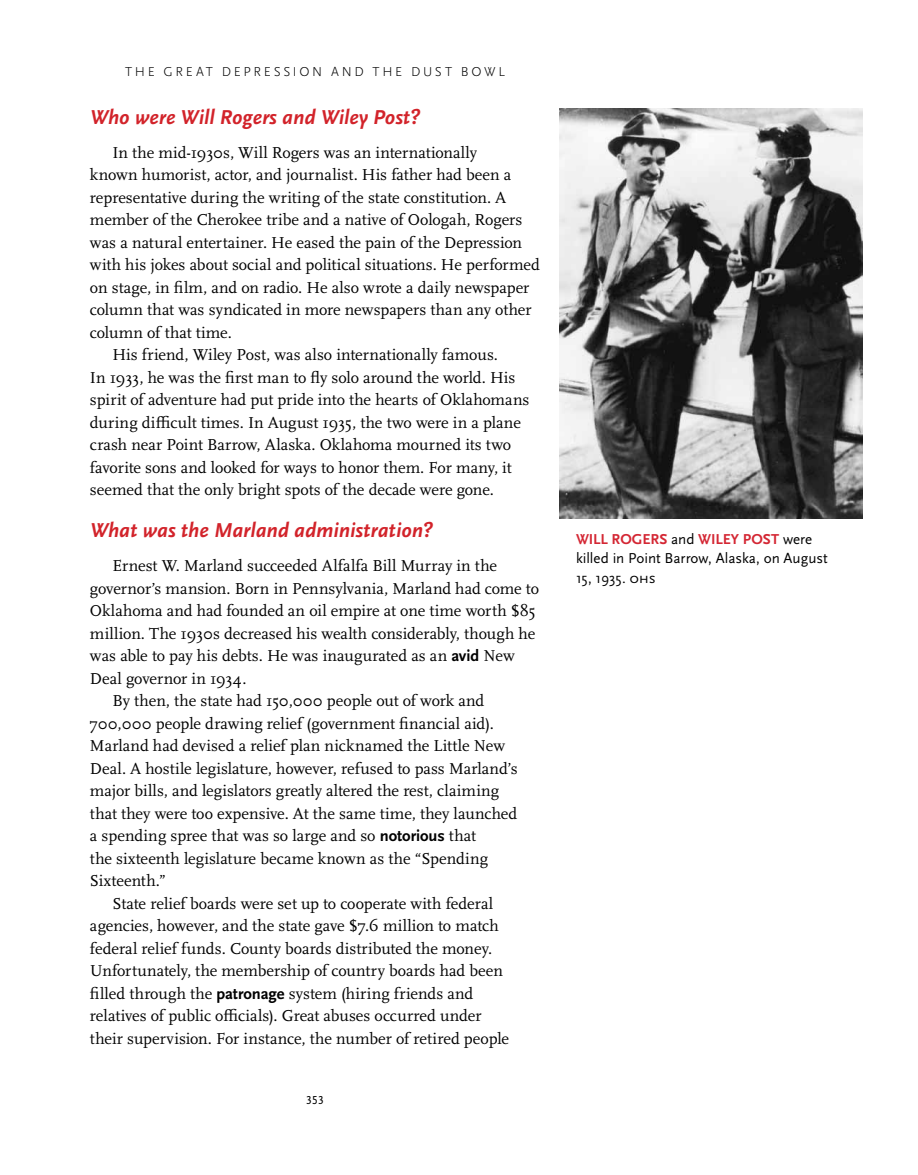
<style>
.page{position:relative;width:918px;height:1175px;background:#fff}
.page>*{position:absolute;margin:0;border:0;box-sizing:border-box;transform-origin:0 0}
.t1{font:italic 700 21px "Scala Sans OT";color:#d2232a}
.t2{font:16.5px "Scala OT";color:#000}
.t3{font:15px/19.5px "Scala Sans OT";color:#000}
.t4{font:700 15px "Scala Sans OT";letter-spacing:-.005em;color:#d42734}
.t5{font:300 13.5px "Scala Sans OT";letter-spacing:.195em;color:#000}
.t6{font:12px "Scala Sans OT";color:#000}
.s1{font-family:"Scala Sans OT";font-weight:700}
.s2{font-weight:400;color:#000}
</style>
<div class="page">
<img style="left:559px;top:108px;width:304px;height:410px">
<p class="t5" style="left:125px;top:64px;width:381px">THE GREAT DEPRESSION AND THE DUST BOWL</p>
<p class="t1" style="left:90px;top:105px;width:332px">Who were Will Rogers and Wiley Post?</p>
<p class="t2" style="left:112px;top:143px;width:366px">In the mid-1930s, Will Rogers was an internationally</p>
<p class="t2" style="left:90px;top:166px;width:423px">known humorist, actor, and journalist. His father had been a</p>
<p class="t2" style="left:90px;top:188px;width:418px">representative during the writing of the state constitution. A</p>
<p class="t2" style="left:90px;top:211px;width:434px">member of the Cherokee tribe and a native of Oologah, Rogers</p>
<p class="t2" style="left:90px;top:233px;width:434px">was a natural entertainer. He eased the pain of the Depression</p>
<p class="t2" style="left:90px;top:256px;width:451px">with his jokes about social and political situations. He performed</p>
<p class="t2" style="left:90px;top:278px;width:441px">on stage, in film, and on radio. He also wrote a daily newspaper</p>
<p class="t2" style="left:90px;top:301px;width:443px">column that was syndicated in more newspapers than any other</p>
<p class="t2" style="left:90px;top:323px;width:143px">column of that time.</p>
<p class="t2" style="left:112px;top:346px;width:387px">His friend, Wiley Post, was also internationally famous.</p>
<p class="t2" style="left:90px;top:368px;width:427px">In 1933, he was the first man to fly solo around the world. His</p>
<p class="t2" style="left:90px;top:391px;width:441px">spirit of adventure had put pride into the hearts of Oklahomans</p>
<p class="t2" style="left:90px;top:413px;width:432px">during difficult times. In August 1935, the two were in a plane</p>
<p class="t2" style="left:90px;top:436px;width:423px">crash near Point Barrow, Alaska. Oklahoma mourned its two</p>
<p class="t2" style="left:90px;top:458px;width:423px">favorite sons and looked for ways to honor them. For many, it</p>
<p class="t2" style="left:90px;top:481px;width:406px">seemed that the only bright spots of the decade were gone.</p>
<p class="t1" style="left:90px;top:518px;width:345px">What was the Marland administration?</p>
<p class="t2" style="left:112px;top:557px;width:386px">Ernest W. Marland succeeded Alfalfa Bill Murray in the</p>
<p class="t2" style="left:90px;top:579px;width:451px">governor’s mansion. Born in Pennsylvania, Marland had come to</p>
<p class="t2" style="left:90px;top:602px;width:447px">Oklahoma and had founded an oil empire at one time worth $85</p>
<p class="t2" style="left:90px;top:624px;width:447px">million. The 1930s decreased his wealth considerably, though he</p>
<p class="t2" style="left:90px;top:647px;width:426px">was able to pay his debts. He was inaugurated as an <span class="s1">avid</span> New</p>
<p class="t2" style="left:90px;top:669px;width:158px">Deal governor in 1934.</p>
<p class="t2" style="left:112px;top:692px;width:373px">By then, the state had 150,000 people out of work and</p>
<p class="t2" style="left:90px;top:714px;width:405px">700,000 people drawing relief (government financial aid).</p>
<p class="t2" style="left:90px;top:737px;width:417px">Marland had devised a relief plan nicknamed the Little New</p>
<p class="t2" style="left:90px;top:759px;width:429px">Deal. A hostile legislature, however, refused to pass Marland’s</p>
<p class="t2" style="left:90px;top:782px;width:411px">major bills, and legislators greatly altered the rest, claiming</p>
<p class="t2" style="left:90px;top:804px;width:429px">that they were too expensive. At the same time, they launched</p>
<p class="t2" style="left:90px;top:827px;width:388px">a spending spree that was so large and so <span class="s1">notorious</span> that</p>
<p class="t2" style="left:90px;top:849px;width:400px">the sixteenth legislature became known as the “Spending</p>
<p class="t2" style="left:90px;top:872px;width:77px">Sixteenth.”</p>
<p class="t2" style="left:112px;top:894px;width:382px">State relief boards were set up to cooperate with federal</p>
<p class="t2" style="left:90px;top:917px;width:411px">agencies, however, and the state gave $7.6 million to match</p>
<p class="t2" style="left:90px;top:939px;width:404px">federal relief funds. County boards distributed the money.</p>
<p class="t2" style="left:90px;top:962px;width:415px">Unfortunately, the membership of country boards had been</p>
<p class="t2" style="left:90px;top:984px;width:385px">filled through the <span class="s1">patronage</span> system (hiring friends and</p>
<p class="t2" style="left:90px;top:1007px;width:393px">relatives of public officials). Great abuses occurred under</p>
<p class="t2" style="left:90px;top:1029px;width:421px">their supervision. For instance, the number of retired people</p>
<p class="t6" style="left:306px;top:1094px;width:19px">353</p>
<p class="t4" style="left:576px;top:530px;width:55px">Will Rogers</p>
<p class="t4" style="left:671px;top:530px;width:91px"><span class="s2">and</span> Wiley Post</p>
<p class="t3" style="left:576px;top:529px;width:253px;text-indent:207px">were killed in Point Barrow, Alaska, on August<br>15, 1935. OHS</p>
</div>
